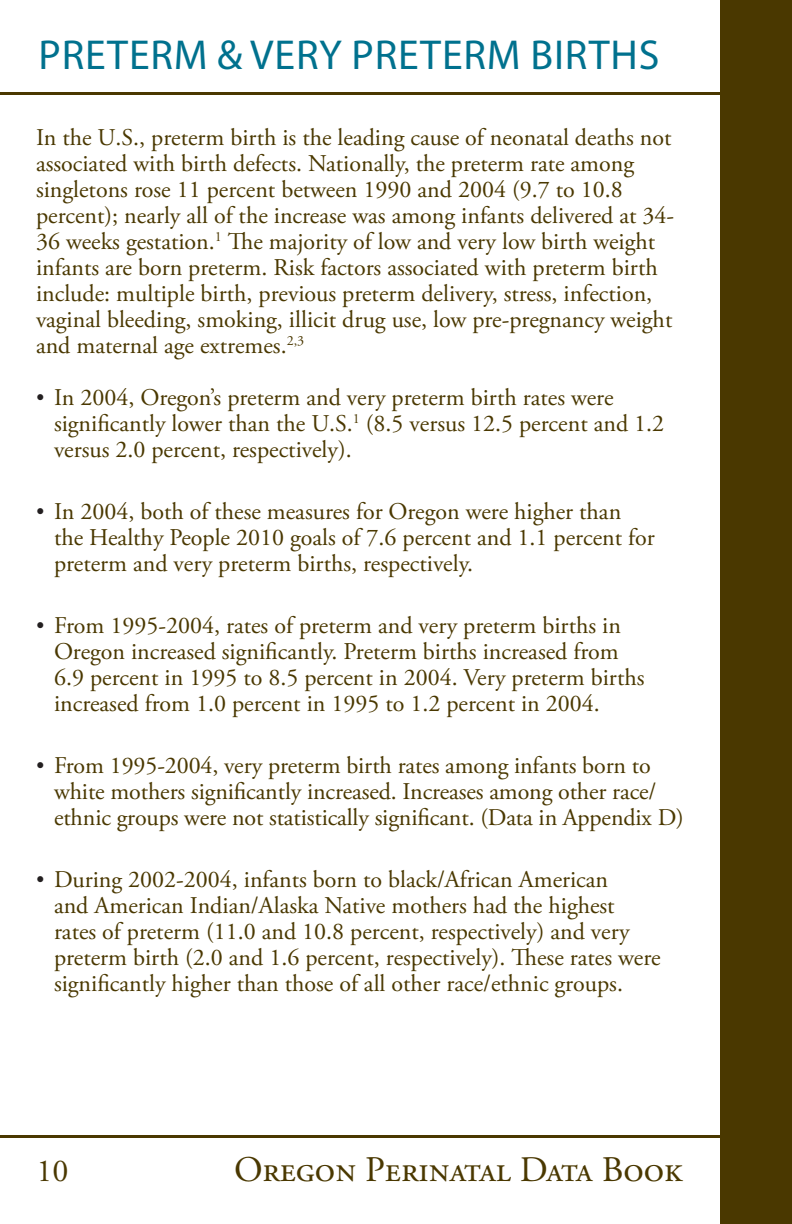
<style>
.page{position:relative;width:792px;height:1224px;background:#fff}
.page>*{position:absolute;margin:0;border:0;box-sizing:border-box;transform-origin:0 0}
.t1{font:42px "Myriad Pro";letter-spacing:.02em;color:#00718e}
.t2{font:36px "Adobe Garamond Pro";color:#4a3800}
.t3{font:32px "Adobe Garamond Pro";color:#4a3800}
.Bullets_1_2{font:24px/26px "Adobe Garamond Pro";color:#4a3800}
.s1{font-family:"Times New Roman";color:#231f20}
</style>
<div class="page">
<div style="left:720px;top:0;width:72px;height:1224px;background:#4a3800"></div>
<hr style="left:0;top:93px;width:732px;height:2px;background:#4a3800">
<hr style="left:0;top:1136px;width:732px;height:2px;background:#4a3800">
<p class="t1" style="left:39px;top:29px;width:595px">PRETERM &amp; VERY PRETERM BIRTHS</p>
<p class="Bullets_1_2" style="left:36px;top:126px;width:640px">In the U.S., preterm birth is the leading cause of neonatal deaths not associated with birth defects. Nationally, the preterm rate among singletons rose 11 percent between 1990 and 2004 (9.7 to 10.8 percent); nearly all of the increase was among infants delivered at 34- 36 weeks gestation.<sup>1</sup> The majority of low and very low birth weight infants are born preterm. Risk factors associated with preterm birth include: multiple birth, previous preterm delivery, stress, infection, vaginal bleeding, smoking, illicit drug use, low pre-pregnancy weight and maternal age extremes.<sup>2,3</sup></p>
<p class="Bullets_1_2" style="left:54px;top:386px;width:612px;text-indent:-18px"><span class="s1">•</span> In 2004, Oregon’s preterm and very preterm birth rates were significantly lower than the U.S.<sup>1</sup> (8.5 versus 12.5 percent and 1.2 versus 2.0 percent, respectively).</p>
<p class="Bullets_1_2" style="left:54px;top:499px;width:602px;text-indent:-18px"><span class="s1">•</span> In 2004, both of these measures for Oregon were higher than the Healthy People 2010 goals of 7.6 percent and 1.1 percent for preterm and very preterm births, respectively.</p>
<p class="Bullets_1_2" style="left:54px;top:613px;width:592px;text-indent:-18px"><span class="s1">•</span> From 1995-2004, rates of preterm and very preterm births in Oregon increased significantly. Preterm births increased from 6.9 percent in 1995 to 8.5 percent in 2004. Very preterm births increased from 1.0 percent in 1995 to 1.2 percent in 2004.</p>
<p class="Bullets_1_2" style="left:54px;top:753px;width:632px;text-indent:-18px"><span class="s1">•</span> From 1995-2004, very preterm birth rates among infants born to white mothers significantly increased. Increases among other race/ ethnic groups were not statistically significant. (Data in Appendix D)</p>
<p class="Bullets_1_2" style="left:54px;top:867px;width:608px;text-indent:-18px"><span class="s1">•</span> During 2002-2004, infants born to black/African American<br>and American Indian/Alaska Native mothers had the highest rates of preterm (11.0 and 10.8 percent, respectively) and very preterm birth (2.0 and 1.6 percent, respectively). These rates were significantly higher than those of all other race/ethnic groups.</p>
<h3 class="t3" style="left:37px;top:1152px;width:33px">10</h3>
<h2 class="t2" style="left:234px;top:1148px;width:450px">Oregon Perinatal Data Book</h2>
</div>
